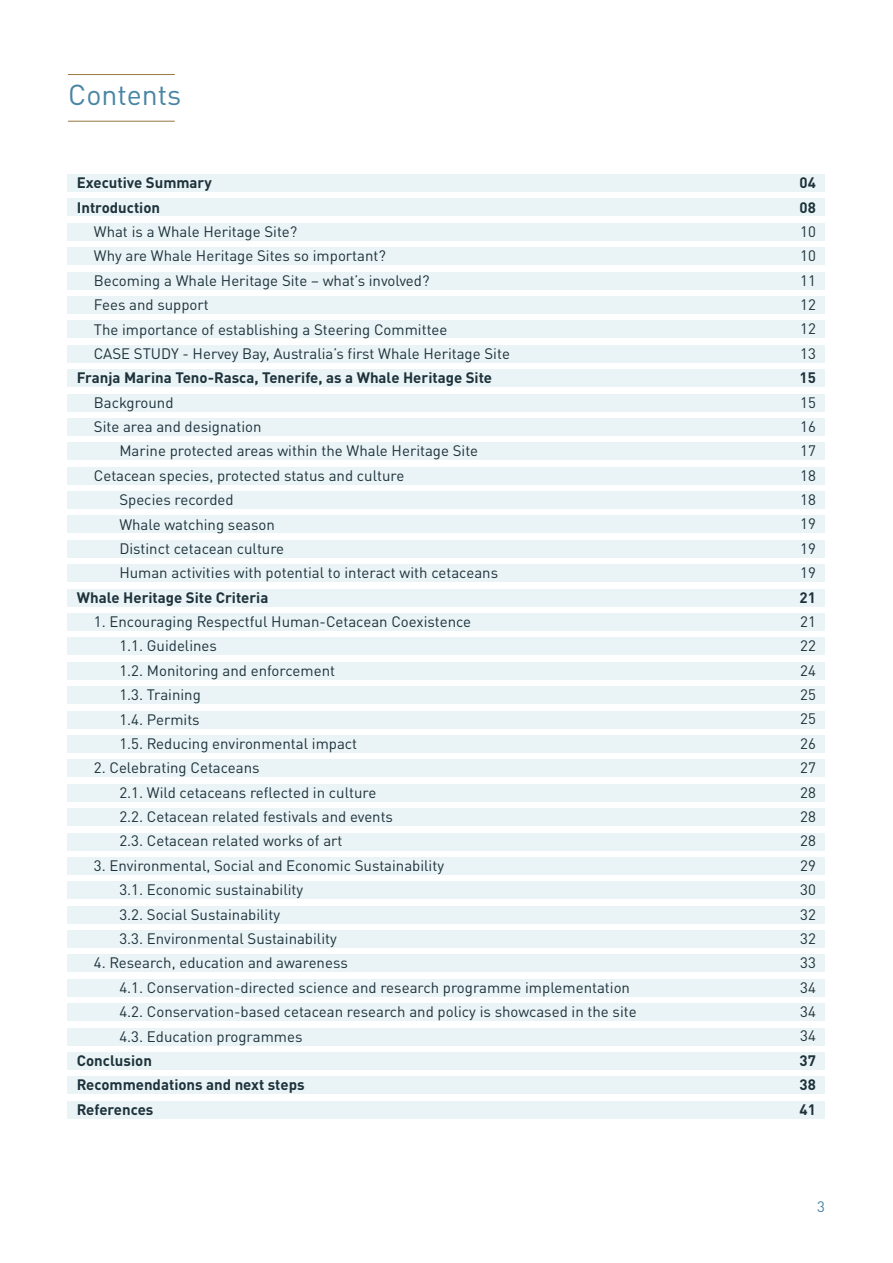
<style>
.page{position:relative;width:893px;height:1263px;background:#fff}
.page>*{position:absolute;margin:0;border:0;box-sizing:border-box;transform-origin:0 0}
.t1{font:28.5px "DIN Pro";color:#4985a4}
.t2{font:15px/24.3px "DIN Pro";color:#1d323b}
.t3{font:700 15px/24.3px "DIN Pro";color:#1d323b}
.t4{font:15px "DIN Pro";color:#4985a4}
</style>
<div class="page">
<div style="left:68px;top:174px;width:757px;height:18px;background:#eaf3f5"></div>
<div style="left:68px;top:370px;width:757px;height:17px;background:#eaf3f5"></div>
<div style="left:68px;top:565px;width:757px;height:17px;background:#eaf3f5"></div>
<div style="left:68px;top:857px;width:757px;height:17px;background:#eaf3f5"></div>
<div style="left:68px;top:272px;width:757px;height:17px;background:#eaf3f5"></div>
<div style="left:68px;top:467px;width:757px;height:17px;background:#eaf3f5"></div>
<div style="left:68px;top:760px;width:757px;height:17px;background:#eaf3f5"></div>
<div style="left:68px;top:662px;width:757px;height:17px;background:#eaf3f5"></div>
<div style="left:68px;top:955px;width:757px;height:17px;background:#eaf3f5"></div>
<div style="left:68px;top:223px;width:757px;height:17px;background:#eaf3f5"></div>
<div style="left:68px;top:418px;width:757px;height:17px;background:#eaf3f5"></div>
<div style="left:68px;top:613px;width:757px;height:17px;background:#eaf3f5"></div>
<div style="left:68px;top:906px;width:757px;height:17px;background:#eaf3f5"></div>
<div style="left:68px;top:321px;width:757px;height:17px;background:#eaf3f5"></div>
<div style="left:68px;top:516px;width:757px;height:17px;background:#eaf3f5"></div>
<div style="left:68px;top:809px;width:757px;height:17px;background:#eaf3f5"></div>
<div style="left:68px;top:711px;width:757px;height:17px;background:#eaf3f5"></div>
<div style="left:68px;top:1004px;width:757px;height:17px;background:#eaf3f5"></div>
<div style="left:68px;top:1077px;width:757px;height:17px;background:#eaf3f5"></div>
<div style="left:68px;top:199px;width:757px;height:17px;background:#eaf3f5"></div>
<div style="left:68px;top:394px;width:757px;height:17px;background:#eaf3f5"></div>
<div style="left:68px;top:589px;width:757px;height:17px;background:#eaf3f5"></div>
<div style="left:68px;top:882px;width:757px;height:17px;background:#eaf3f5"></div>
<div style="left:68px;top:296px;width:757px;height:17px;background:#eaf3f5"></div>
<div style="left:68px;top:492px;width:757px;height:17px;background:#eaf3f5"></div>
<div style="left:68px;top:784px;width:757px;height:17px;background:#eaf3f5"></div>
<div style="left:68px;top:687px;width:757px;height:17px;background:#eaf3f5"></div>
<div style="left:68px;top:979px;width:757px;height:17px;background:#eaf3f5"></div>
<div style="left:68px;top:1052px;width:757px;height:17px;background:#eaf3f5"></div>
<div style="left:68px;top:248px;width:757px;height:17px;background:#eaf3f5"></div>
<div style="left:68px;top:443px;width:757px;height:17px;background:#eaf3f5"></div>
<div style="left:68px;top:638px;width:757px;height:17px;background:#eaf3f5"></div>
<div style="left:68px;top:930px;width:757px;height:17px;background:#eaf3f5"></div>
<div style="left:68px;top:345px;width:757px;height:17px;background:#eaf3f5"></div>
<div style="left:68px;top:540px;width:757px;height:17px;background:#eaf3f5"></div>
<div style="left:68px;top:833px;width:757px;height:17px;background:#eaf3f5"></div>
<div style="left:68px;top:735px;width:757px;height:17px;background:#eaf3f5"></div>
<div style="left:68px;top:1028px;width:757px;height:17px;background:#eaf3f5"></div>
<div style="left:68px;top:1101px;width:757px;height:17px;background:#eaf3f5"></div>
<hr style="left:68px;top:121px;width:106px;height:1px;background:#977843">
<hr style="left:68px;top:74px;width:106px;height:1px;background:#977843">
<h1 class="t1" style="left:68px;top:73px;width:115px">Contents</h1>
<p class="t3" style="left:77px;top:169px;width:137px">Executive Summary<br>Introduction</p>
<p class="t2" style="left:94px;top:218px;width:418px">What is a Whale Heritage Site?<br>Why are Whale Heritage Sites so important?<br>Becoming a Whale Heritage Site – what’s involved?<br>Fees and support<br>The importance of establishing a Steering Committee<br>CASE STUDY - Hervey Bay, Australia’s first Whale Heritage Site</p>
<p class="t3" style="left:77px;top:364px;width:417px">Franja Marina Teno-Rasca, Tenerife, as a Whale Heritage Site</p>
<p class="t2" style="left:94px;top:389px;width:81px">Background</p>
<p class="t2" style="left:94px;top:413px;width:169px">Site area and designation</p>
<p class="t2" style="left:119px;top:437px;width:360px">Marine protected areas within the Whale Heritage Site</p>
<p class="t2" style="left:94px;top:462px;width:312px">Cetacean species, protected status and culture</p>
<p class="t2" style="left:119px;top:486px;width:116px">Species recorded</p>
<p class="t2" style="left:119px;top:510px;width:157px">Whale watching season</p>
<p class="t2" style="left:119px;top:535px;width:166px">Distinct cetacean culture</p>
<p class="t2" style="left:119px;top:559px;width:380px">Human activities with potential to interact with cetaceans</p>
<p class="t3" style="left:77px;top:583px;width:193px">Whale Heritage Site Criteria</p>
<p class="t2" style="left:119px;top:608px;width:353px;text-indent:-26px">1. Encouraging Respectful Human-Cetacean Coexistence<br>1.1. Guidelines<br>1.2. Monitoring and enforcement<br>1.3. Training<br>1.4. Permits<br>1.5. Reducing environmental impact</p>
<p class="t2" style="left:119px;top:754px;width:275px;text-indent:-26px">2. Celebrating Cetaceans<br>2.1. Wild cetaceans reflected in culture 2.2. Cetacean related festivals and events 2.3. Cetacean related works of art</p>
<p class="t2" style="left:119px;top:852px;width:326px;text-indent:-26px">3. Environmental, Social and Economic Sustainability 3.1. Economic sustainability<br>3.2. Social Sustainability<br>3.3. Environmental Sustainability</p>
<p class="t2" style="left:119px;top:949px;width:519px;text-indent:-26px">4. Research, education and awareness<br>4.1. Conservation-directed science and research programme implementation 4.2. Conservation-based cetacean research and policy is showcased in the site 4.3. Education programmes</p>
<p class="t3" style="left:77px;top:1046px;width:229px">Conclusion<br>Recommendations and next steps<br>References</p>
<p class="t3" style="left:800px;top:169px;width:18px">04<br>08</p>
<p class="t2" style="left:800px;top:218px;width:17px;text-align:justify">10<br>10<br>11<br>12<br>12<br>13</p>
<p class="t3" style="left:800px;top:364px;width:18px">15</p>
<p class="t2" style="left:800px;top:388px;width:17px;text-align:justify">15<br>16<br>17<br>18<br>18<br>19<br>19<br>19</p>
<p class="t3" style="left:800px;top:583px;width:18px">21</p>
<p class="t2" style="left:800px;top:608px;width:17px;text-align:justify">21<br>22<br>24<br>25<br>25<br>26<br>27<br>28<br>28<br>28<br>29<br>30<br>32<br>32<br>33<br>34<br>34<br>34</p>
<p class="t3" style="left:800px;top:1046px;width:18px;text-align:justify">37<br>38<br>41</p>
<p class="t4" style="left:817px;top:1195px;width:9px">3</p>
</div>
